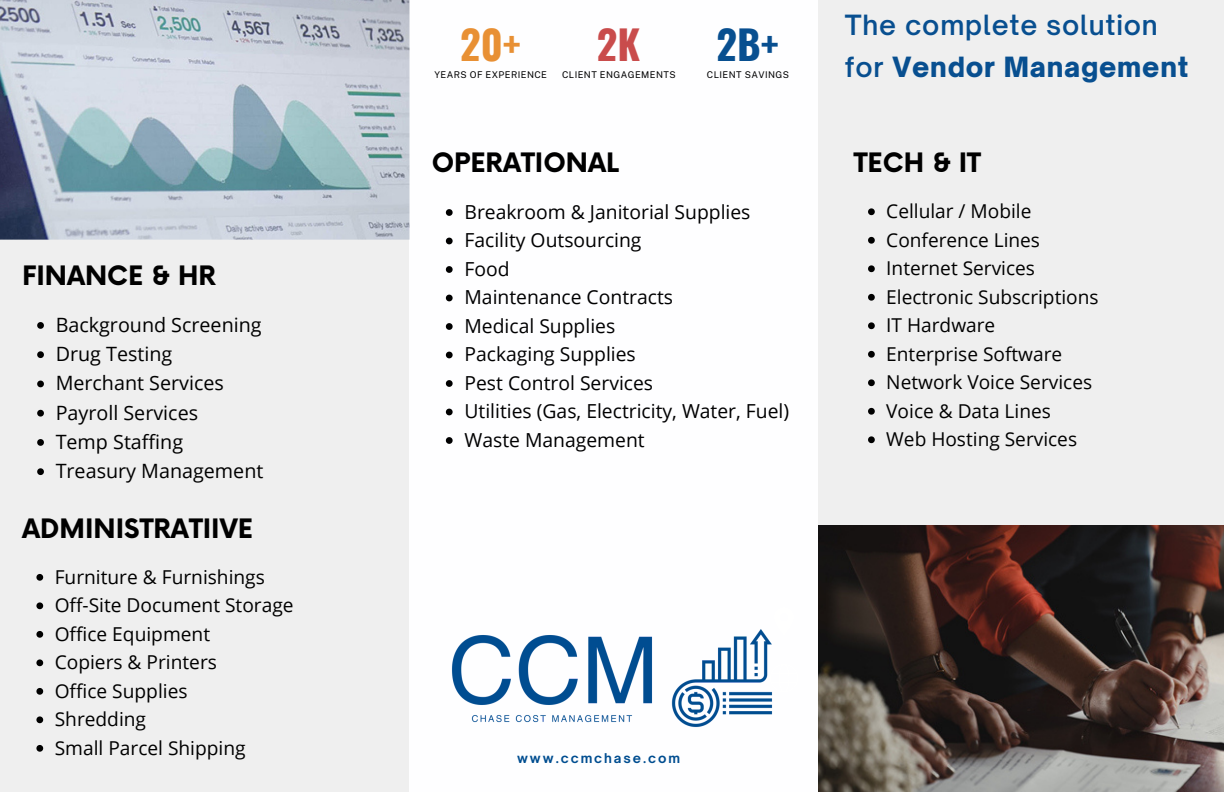
<style>
.page{position:relative;width:1224px;height:792px;background:#efefef}
.page>*{position:absolute;margin:0;border:0;box-sizing:border-box;transform-origin:0 0}
.t1{font:700 40.1px "Oswald";color:#e89034}
.t2{font:700 40.1px "Oswald";color:#084f90}
.t3{font:700 40.1px "Oswald";color:#c94c4c}
.t4{font:600 26.7px/42.2px "Open Sauce One";letter-spacing:.03em;color:#084f90}
.t5{font:700 26.1px "Now";color:#000}
.t6{font:19.7px/29.2px "Open Sans";color:#000}
.t7{font:19.3px/28.5px "Open Sans";color:#000}
.t8{font:19.2px/28.5px "Open Sans";color:#000}
.t9{font:19.1px/28.5px "Open Sans";color:#000}
.t10{font:700 12.9px "Open Sauce One";letter-spacing:.15em;color:#004d90}
.t11{font:9.3px "Public Sans";letter-spacing:.045em;color:#000}
.s1{font-weight:900}
</style>
<div class="page">
<div style="left:409px;top:0;width:408px;height:792px;background:#fefeff"></div>
<img style="left:452px;top:629px;width:320px;height:98px">
<img style="left:0;top:0;width:410px;height:240px">
<img style="left:818px;top:526px;width:406px;height:266px">
<svg style="left:446px;top:209px;width:7px;height:7px"></svg>
<svg style="left:446px;top:238px;width:7px;height:6px"></svg>
<svg style="left:446px;top:266px;width:7px;height:7px"></svg>
<svg style="left:446px;top:295px;width:7px;height:6px"></svg>
<svg style="left:446px;top:323px;width:7px;height:7px"></svg>
<svg style="left:446px;top:352px;width:7px;height:6px"></svg>
<svg style="left:446px;top:380px;width:7px;height:7px"></svg>
<svg style="left:446px;top:409px;width:7px;height:6px"></svg>
<svg style="left:446px;top:437px;width:7px;height:7px"></svg>
<svg style="left:868px;top:208px;width:7px;height:7px"></svg>
<svg style="left:868px;top:237px;width:7px;height:7px"></svg>
<svg style="left:868px;top:265px;width:7px;height:7px"></svg>
<svg style="left:868px;top:294px;width:7px;height:7px"></svg>
<svg style="left:868px;top:322px;width:7px;height:7px"></svg>
<svg style="left:868px;top:351px;width:7px;height:7px"></svg>
<svg style="left:868px;top:379px;width:7px;height:7px"></svg>
<svg style="left:868px;top:408px;width:7px;height:7px"></svg>
<svg style="left:868px;top:436px;width:7px;height:7px"></svg>
<svg style="left:36px;top:574px;width:7px;height:7px"></svg>
<svg style="left:36px;top:602px;width:7px;height:7px"></svg>
<svg style="left:36px;top:631px;width:7px;height:7px"></svg>
<svg style="left:36px;top:659px;width:7px;height:7px"></svg>
<svg style="left:36px;top:688px;width:7px;height:7px"></svg>
<svg style="left:36px;top:716px;width:7px;height:7px"></svg>
<svg style="left:36px;top:745px;width:7px;height:7px"></svg>
<svg style="left:37px;top:322px;width:7px;height:7px"></svg>
<svg style="left:37px;top:351px;width:7px;height:7px"></svg>
<svg style="left:37px;top:381px;width:7px;height:6px"></svg>
<svg style="left:37px;top:410px;width:7px;height:7px"></svg>
<svg style="left:37px;top:439px;width:7px;height:7px"></svg>
<svg style="left:37px;top:468px;width:7px;height:7px"></svg>
<h3 class="t5" style="left:22px;top:262px;width:195px">FINANCE &amp; HR</h3>
<p class="t6" style="left:56px;top:310px;width:209px">Background Screening<br>Drug Testing<br>Merchant Services<br>Payroll Services<br>Temp Staffing<br>Treasury Management</p>
<h3 class="t5" style="left:22px;top:515px;width:232px">ADMINISTRATIIVE</h3>
<p class="t8" style="left:55px;top:562px;width:240px">Furniture &amp; Furnishings<br>Off-Site Document Storage<br>Office Equipment<br>Copiers &amp; Printers<br>Office Supplies<br>Shredding<br>Small Parcel Shipping</p>
<h1 class="t1" style="left:460px;top:13px;width:62px">20+</h1>
<p class="t11" style="left:434px;top:69px;width:114px">YEARS OF EXPERIENCE</p>
<h1 class="t3" style="left:597px;top:13px;width:45px">2K</h1>
<p class="t11" style="left:562px;top:69px;width:115px">CLIENT ENGAGEMENTS</p>
<h3 class="t5" style="left:432px;top:149px;width:189px">OPERATIONAL</h3>
<h1 class="t2" style="left:717px;top:13px;width:64px">2B+</h1>
<p class="t11" style="left:707px;top:69px;width:84px">CLIENT SAVINGS</p>
<p class="t7" style="left:464px;top:197px;width:326px">Breakroom &amp; Janitorial Supplies<br>Facility Outsourcing<br>Food<br>Maintenance Contracts<br>Medical Supplies<br>Packaging Supplies<br>Pest Control Services<br>Utilities (Gas, Electricity, Water, Fuel)<br>Waste Management</p>
<h2 class="t4" style="left:845px;top:3px;width:345px">The complete solution for <span class="s1">Vendor Management</span></h2>
<h3 class="t5" style="left:854px;top:149px;width:129px">TECH &amp; IT</h3>
<p class="t9" style="left:886px;top:196px;width:214px">Cellular / Mobile<br>Conference Lines<br>Internet Services<br>Electronic Subscriptions<br>IT Hardware<br>Enterprise Software<br>Network Voice Services<br>Voice &amp; Data Lines<br>Web Hosting Services</p>
<p class="t10" style="left:517px;top:750px;width:165px">www.ccmchase.com</p>
</div>
